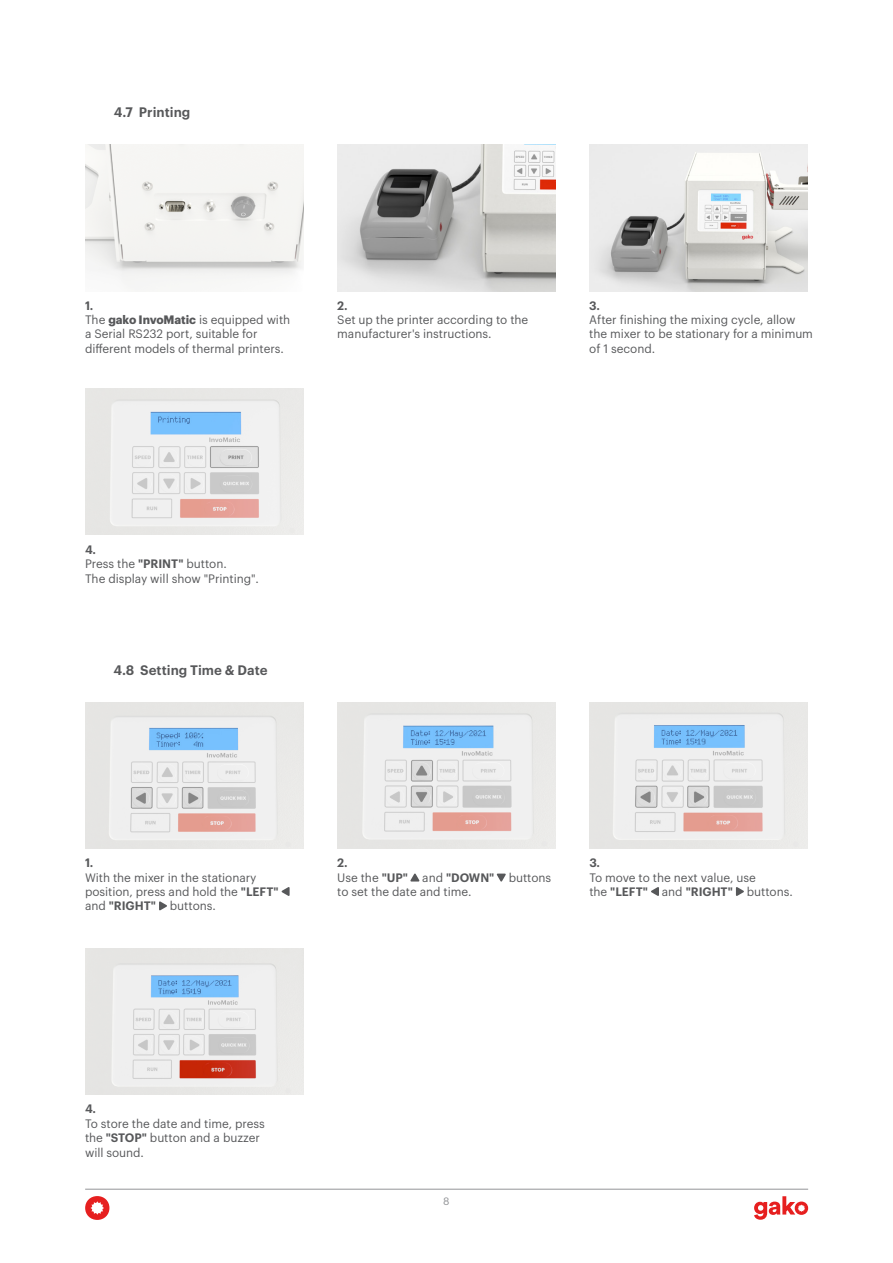
<style>
.page{position:relative;width:893px;height:1263px;background:#fff}
.page>*{position:absolute;margin:0;border:0;box-sizing:border-box;transform-origin:0 0}
.Normal_Type_solid{font:600 13.5px "Graphik LCG";color:#57585a}
.Normal_Type_solid-2{font:12px "Graphik LCG";letter-spacing:-.005em;color:#57585a}
.Normal_Type_solid-3{font:600 12px "Graphik LCG";color:#57585a}
.t1{font:10.5px "Graphik";color:#939598}
.s1{font-weight:700}
.s2{font-weight:600}
</style>
<div class="page">
<hr style="left:85px;top:1189px;width:723px;height:1px;background:#939598">
<svg style="left:754px;top:1196px;width:54px;height:24px"></svg>
<svg style="left:85px;top:1196px;width:24px;height:24px"></svg>
<svg style="left:410px;top:873px;width:9px;height:8px"></svg>
<svg style="left:497px;top:873px;width:9px;height:8px"></svg>
<img style="left:85px;top:145px;width:219px;height:143px">
<img style="left:85px;top:388px;width:219px;height:147px">
<img style="left:337px;top:145px;width:219px;height:146px">
<img style="left:589px;top:145px;width:219px;height:146px">
<svg style="left:651px;top:887px;width:8px;height:9px"></svg>
<svg style="left:736px;top:887px;width:8px;height:9px"></svg>
<img style="left:85px;top:702px;width:219px;height:147px">
<img style="left:337px;top:702px;width:219px;height:147px">
<img style="left:590px;top:702px;width:218px;height:147px">
<img style="left:85px;top:948px;width:219px;height:147px">
<svg style="left:282px;top:887px;width:8px;height:9px"></svg>
<svg style="left:159px;top:901px;width:8px;height:9px"></svg>
<p class="Normal_Type_solid" style="left:114px;top:102px;width:78px">4.7 Printing</p>
<p class="Normal_Type_solid-3" style="left:85px;top:296px;width:10px">1.</p>
<p class="Normal_Type_solid-2" style="left:85px;top:311px;width:207px">The <span class="s1">gako InvoMatic</span> is equipped with</p>
<p class="Normal_Type_solid-2" style="left:85px;top:325px;width:174px">a Serial RS232 port, suitable for</p>
<p class="Normal_Type_solid-2" style="left:85px;top:339px;width:200px">different models of thermal printers.</p>
<p class="Normal_Type_solid-3" style="left:337px;top:296px;width:12px">2.</p>
<p class="Normal_Type_solid-2" style="left:337px;top:311px;width:193px">Set up the printer according to the</p>
<p class="Normal_Type_solid-2" style="left:337px;top:325px;width:156px">manufacturer's instructions.</p>
<p class="Normal_Type_solid-3" style="left:589px;top:296px;width:12px">3.</p>
<p class="Normal_Type_solid-2" style="left:589px;top:311px;width:208px">After finishing the mixing cycle, allow</p>
<p class="Normal_Type_solid-2" style="left:589px;top:325px;width:225px">the mixer to be stationary for a minimum</p>
<p class="Normal_Type_solid-2" style="left:589px;top:339px;width:67px">of 1 second.</p>
<p class="Normal_Type_solid-3" style="left:85px;top:540px;width:13px">4.</p>
<p class="Normal_Type_solid-2" style="left:85px;top:555px;width:143px">Press the <span class="s2">"PRINT"</span> button.</p>
<p class="Normal_Type_solid-2" style="left:85px;top:569px;width:175px">The display will show "Printing".</p>
<p class="Normal_Type_solid" style="left:114px;top:660px;width:156px">4.8 Setting Time &amp; Date</p>
<p class="Normal_Type_solid-3" style="left:85px;top:853px;width:10px">1.</p>
<p class="Normal_Type_solid-2" style="left:85px;top:868px;width:173px">With the mixer in the stationary</p>
<p class="Normal_Type_solid-2" style="left:85px;top:882px;width:195px">position, press and hold the <span class="s2">"LEFT"</span></p>
<p class="Normal_Type_solid-2" style="left:85px;top:897px;width:132px">and <span class="s2">"RIGHT"</span> buttons.</p>
<p class="Normal_Type_solid-3" style="left:337px;top:853px;width:12px">2.</p>
<p class="Normal_Type_solid-2" style="left:337px;top:868px;width:215px">Use the <span class="s2">"UP"</span> and <span class="s2">"DOWN"</span> buttons</p>
<p class="Normal_Type_solid-2" style="left:337px;top:882px;width:136px">to set the date and time.</p>
<p class="Normal_Type_solid-3" style="left:589px;top:853px;width:12px">3.</p>
<p class="Normal_Type_solid-2" style="left:589px;top:868px;width:168px">To move to the next value, use</p>
<p class="Normal_Type_solid-2" style="left:589px;top:882px;width:205px">the <span class="s2">"LEFT"</span> and <span class="s2">"RIGHT"</span> buttons.</p>
<p class="Normal_Type_solid-3" style="left:85px;top:1100px;width:13px">4.</p>
<p class="Normal_Type_solid-2" style="left:85px;top:1114px;width:181px">To store the date and time, press</p>
<p class="Normal_Type_solid-2" style="left:85px;top:1129px;width:176px">the <span class="s2">"STOP"</span> button and a buzzer</p>
<p class="Normal_Type_solid-2" style="left:85px;top:1143px;width:61px">will sound.</p>
<p class="t1" style="left:443px;top:1193px;width:8px">8</p>
</div>
